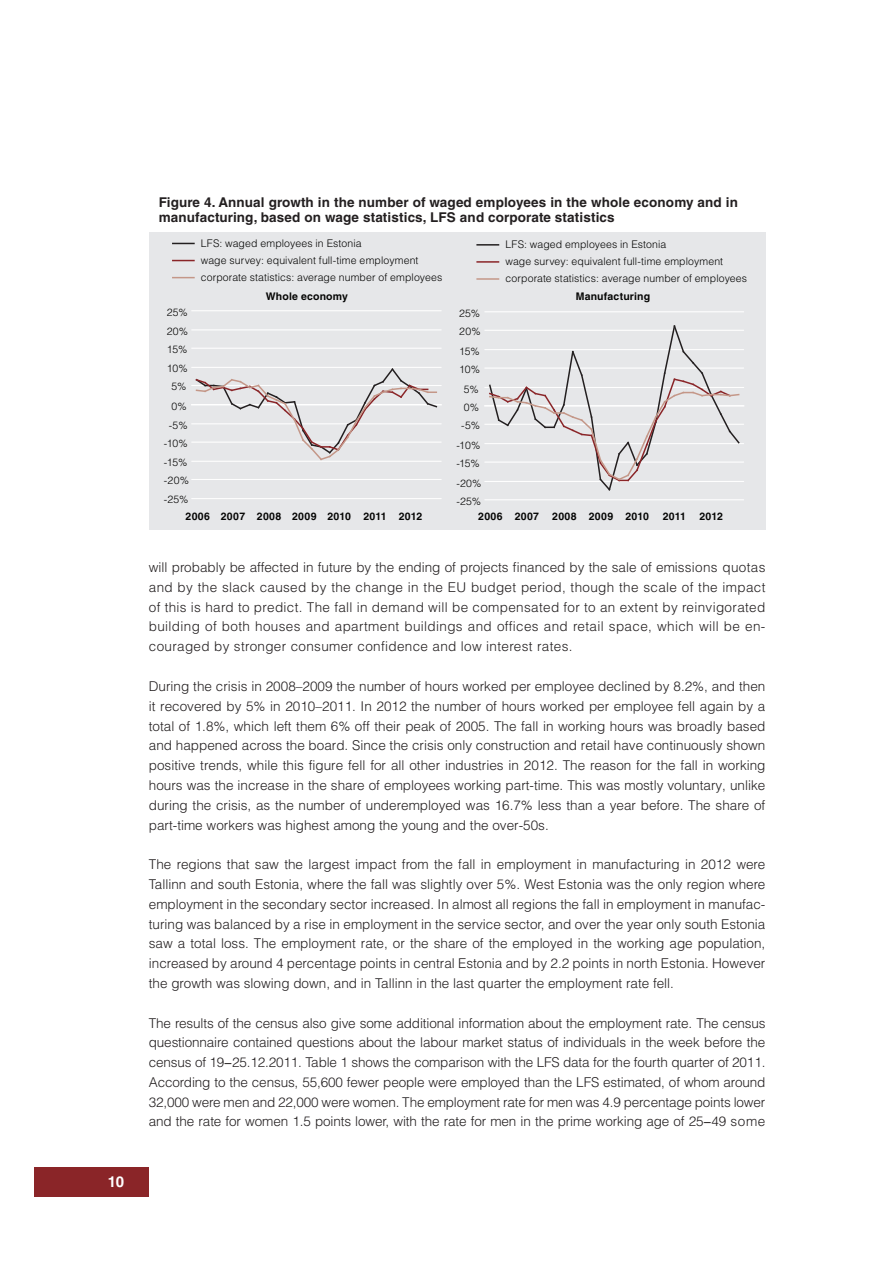
<style>
.page{position:relative;width:893px;height:1263px;background:#fff}
.page>*{position:absolute;margin:0;border:0;box-sizing:border-box;transform-origin:0 0}
.t1{font:700 15px "Helvetica LT Std";color:#fff}
.t2{font:300 13.5px/19.8px "Helvetica LT Std";color:#231f20;text-align:justify}
.t3{font:700 13.5px/15px "Helvetica LT Std";letter-spacing:.01em;color:#231f20}
.t4{font:300 10.5px/17.1px "Helvetica LT Std";letter-spacing:.01em;color:#050504}
.t5{font:700 10.5px "Helvetica LT Std";letter-spacing:.025em;color:#050504}
.s1{font-weight:400}
</style>
<div class="page">
<div style="left:35px;top:1167px;width:114px;height:30px;background:#8a2528"></div>
<div style="left:149px;top:232px;width:616px;height:298px;background:#e6e7e9"></div>
<hr style="left:192px;top:498px;width:249px;height:1px;background:#fff">
<hr style="left:192px;top:479px;width:249px;height:1px;background:#fff">
<hr style="left:192px;top:461px;width:249px;height:1px;background:#fff">
<hr style="left:192px;top:442px;width:249px;height:1px;background:#fff">
<hr style="left:192px;top:423px;width:249px;height:1px;background:#fff">
<hr style="left:192px;top:385px;width:249px;height:1px;background:#fff">
<hr style="left:192px;top:367px;width:249px;height:1px;background:#fff">
<hr style="left:192px;top:348px;width:249px;height:1px;background:#fff">
<hr style="left:192px;top:330px;width:249px;height:1px;background:#fff">
<hr style="left:192px;top:310px;width:249px;height:1px;background:#fff">
<hr style="left:192px;top:404px;width:249px;height:1px;background:#fff">
<svg style="left:194px;top:368px;width:244px;height:93px"></svg>
<svg style="left:173px;top:243px;width:21px;height:1px"></svg>
<svg style="left:173px;top:260px;width:21px;height:1px"></svg>
<svg style="left:173px;top:277px;width:21px;height:1px"></svg>
<hr style="left:485px;top:499px;width:259px;height:1px;background:#fff">
<hr style="left:485px;top:481px;width:259px;height:1px;background:#fff">
<hr style="left:485px;top:462px;width:259px;height:1px;background:#fff">
<hr style="left:485px;top:443px;width:259px;height:1px;background:#fff">
<hr style="left:485px;top:424px;width:259px;height:1px;background:#fff">
<hr style="left:485px;top:387px;width:259px;height:1px;background:#fff">
<hr style="left:485px;top:368px;width:259px;height:1px;background:#fff">
<hr style="left:485px;top:349px;width:259px;height:1px;background:#fff">
<hr style="left:485px;top:330px;width:259px;height:1px;background:#fff">
<hr style="left:485px;top:311px;width:259px;height:1px;background:#fff">
<hr style="left:485px;top:405px;width:259px;height:2px;background:#fff">
<svg style="left:488px;top:325px;width:253px;height:166px"></svg>
<hr style="left:477px;top:244px;width:21px;height:2px;background:#231f20">
<hr style="left:477px;top:261px;width:21px;height:2px;background:#8a2528">
<hr style="left:477px;top:278px;width:21px;height:2px;background:#c49788">
<p class="t1" style="left:108px;top:1173px;width:18px">10</p>
<p class="t3" style="left:159px;top:194px;width:581px">Figure 4. Annual growth in the number of waged employees in the whole economy and in manufacturing, based on wage statistics, LFS and corporate statistics</p>
<p class="t4" style="left:201px;top:234px;width:243px">LFS: waged employees in Estonia<br>wage survey: equivalent full-time employment corporate statistics: average number of employees</p>
<p class="t4" style="left:505px;top:236px;width:243px">LFS: waged employees in Estonia<br>wage survey: equivalent full-time employment corporate statistics: average number of employees</p>
<p class="t5" style="left:266px;top:290px;width:84px">Whole economy</p>
<p class="t5" style="left:576px;top:290px;width:76px">Manufacturing</p>
<p class="t4" style="left:167px;top:303px;width:23px">25%</p>
<p class="t4" style="left:459px;top:305px;width:23px">25%</p>
<p class="t4" style="left:167px;top:322px;width:23px">20%</p>
<p class="t4" style="left:459px;top:323px;width:23px">20%</p>
<p class="t4" style="left:167px;top:341px;width:22px">15%</p>
<p class="t4" style="left:459px;top:342px;width:22px">15%</p>
<p class="t4" style="left:167px;top:360px;width:23px">10%</p>
<p class="t4" style="left:459px;top:361px;width:23px">10%</p>
<p class="t4" style="left:171px;top:378px;width:17px">5%</p>
<p class="t4" style="left:464px;top:380px;width:17px">5%</p>
<p class="t4" style="left:171px;top:397px;width:17px">0%</p>
<p class="t4" style="left:464px;top:399px;width:17px">0%</p>
<p class="t4" style="left:169px;top:416px;width:21px">-5%</p>
<p class="t4" style="left:461px;top:417px;width:21px">-5%</p>
<p class="t4" style="left:164px;top:434px;width:25px">-10%</p>
<p class="t4" style="left:456px;top:436px;width:25px">-10%</p>
<p class="t4" style="left:164px;top:454px;width:25px">-15%</p>
<p class="t4" style="left:456px;top:455px;width:25px">-15%</p>
<p class="t4" style="left:164px;top:472px;width:27px">-20%</p>
<p class="t4" style="left:456px;top:474px;width:27px">-20%</p>
<p class="t4" style="left:164px;top:491px;width:26px">-25%</p>
<p class="t4" style="left:456px;top:493px;width:26px">-25%</p>
<p class="t5" style="left:186px;top:510px;width:238px">2006 2007 2008 2009 2010 2011 2012</p>
<p class="t5" style="left:478px;top:510px;width:172px">2006 2007 2008 2009 2010</p>
<p class="t5" style="left:663px;top:510px;width:25px">2011</p>
<p class="t5" style="left:699px;top:510px;width:25px">2012</p>
<p class="t2" style="left:149px;top:557px;width:618px">will probably be affected in future by the ending of projects financed by the sale of emissions quotas and by the slack caused by the change in the EU budget period, though the scale of the impact of this is hard to predict. The fall in demand will be compensated for to an extent by reinvigorated building of both houses and apartment buildings and offices and retail space, which will be en&shy;couraged by stronger consumer confidence and low interest rates.</p>
<p class="t2" style="left:149px;top:676px;width:618px">During the crisis in 2008–2009 the number of hours worked per employee declined by 8.2%, and then it recovered by 5% in 2010–2011. In 2012 the number of hours worked per employee fell again by a total of 1.8%, which left them 6% off their peak of 2005. The fall in working hours was broadly based and happened across the board. Since the crisis only construction and retail have continuously shown positive trends, while this figure fell for all other industries in 2012. The reason for the fall in working hours was the increase in the share of employees working part-time. This was mostly voluntary, unlike during the crisis, as the number of underemployed was 16.7% less than a year before. The share of part-time workers was highest among the young and the over-50s.</p>
<p class="t2" style="left:149px;top:854px;width:618px">The regions that saw the largest impact from the fall in employment in manufacturing in 2012 were Tallinn and south Estonia, where the fall was slightly over 5%. West Estonia was the only region where employment in the secondary sector increased. In almost all regions the fall in employment in manufac&shy;turing was balanced by a rise in employment in the service sector, and over the year only south Estonia saw a total loss. The employment rate, or the share of the employed in the working age population, increased by around 4 percentage points in central Estonia and by 2.2 points in north Estonia. However the growth was slowing down, and in Tallinn in the last quarter the employment rate fell.</p>
<p class="t2" style="left:149px;top:1013px;width:618px">The results of the census also give some additional information about the employment rate. The census questionnaire contained questions about the labour market status of individuals in the week before the census of 19<span class="s1">−</span>25.12.2011. Table 1 shows the comparison with the LFS data for the fourth quarter of 2011.<br>According to the census, 55,600 fewer people were employed than the LFS estimated, of whom around 32,000 were men and 22,000 were women. The employment rate for men was 4.9 percentage points lower and the rate for women 1.5 points lower, with the rate for men in the prime working age of 25<span class="s1">−</span>49 some</p>
</div>
